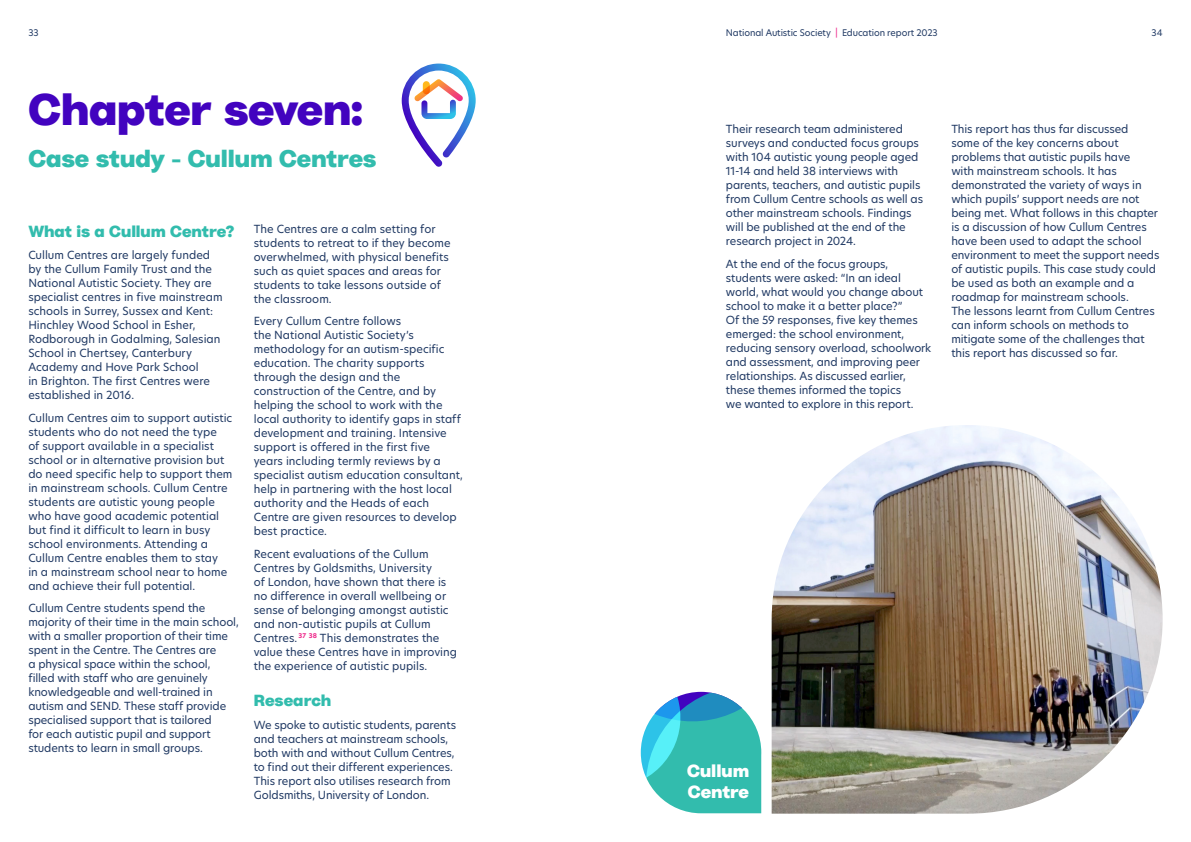
<style>
.page{position:relative;width:1191px;height:842px;background:#fff}
.page>*{position:absolute;margin:0;border:0;box-sizing:border-box;transform-origin:0 0}
.t1{font:900 44px "Radial";letter-spacing:-.01em;color:#4203bf}
.t2{font:900 24px "Radial";letter-spacing:-.01em;color:#32bcad}
.t3{font:900 17.5px/21px "Radial";letter-spacing:-.005em;color:#fff}
.t4{font:900 16px "Radial";letter-spacing:-.005em;color:#32bcad}
.t5{font:11px/14px "New Hero";letter-spacing:-.005em;color:#213a64}
.t6{font:9px "New Hero";letter-spacing:-.01em;color:#213a64}
.s1{color:#ed288a}
</style>
<div class="page">
<svg style="left:402px;top:64px;width:74px;height:103px"></svg>
<img style="left:771px;top:425px;width:391px;height:389px">
<svg style="left:641px;top:692px;width:120px;height:121px"></svg>
<p class="t6" style="left:28px;top:26px;width:12px">33</p>
<p class="t6" style="left:726px;top:26px;width:213px">National Autistic Society <span class="s1">|</span> Education report 2023</p>
<p class="t6" style="left:1151px;top:26px;width:13px">34</p>
<p class="t1" style="left:28px;top:76px;width:336px">Chapter seven:</p>
<p class="t2" style="left:28px;top:140px;width:349px">Case study - Cullum Centres</p>
<p class="t4" style="left:28px;top:219px;width:208px">What is a Cullum Centre?</p>
<p class="t5" style="left:28px;top:248px;width:196px">Cullum Centres are largely funded by the Cullum Family Trust and the<br>National Autistic Society. They are specialist centres in five mainstream schools in Surrey, Sussex and Kent:<br>Hinchley Wood School in Esher,<br>Rodborough in Godalming, Salesian<br>School in Chertsey, Canterbury<br>Academy and Hove Park School<br>in Brighton. The first Centres were established in 2016.</p>
<p class="t5" style="left:28px;top:411px;width:206px">Cullum Centres aim to support autistic students who do not need the type<br>of support available in a specialist school or in alternative provision but do need specific help to support them in mainstream schools. Cullum Centre students are autistic young people who have good academic potential but find it difficult to learn in busy school environments. Attending a Cullum Centre enables them to stay<br>in a mainstream school near to home and achieve their full potential.</p>
<p class="t5" style="left:28px;top:601px;width:212px">Cullum Centre students spend the majority of their time in the main school, with a smaller proportion of their time spent in the Centre. The Centres are<br>a physical space within the school, filled with staff who are genuinely knowledgeable and well-trained in autism and SEND. These staff provide specialised support that is tailored<br>for each autistic pupil and support students to learn in small groups.</p>
<p class="t5" style="left:254px;top:222px;width:198px">The Centres are a calm setting for students to retreat to if they become overwhelmed, with physical benefits such as quiet spaces and areas for students to take lessons outside of the classroom.</p>
<p class="t5" style="left:254px;top:314px;width:210px">Every Cullum Centre follows<br>the National Autistic Society’s methodology for an autism-specific education. The charity supports through the design and the construction of the Centre, and by helping the school to work with the local authority to identify gaps in staff development and training. Intensive support is offered in the first five<br>years including termly reviews by a specialist autism education consultant, help in partnering with the host local authority and the Heads of each Centre are given resources to develop best practice.</p>
<p class="t5" style="left:254px;top:547px;width:205px">Recent evaluations of the Cullum Centres by Goldsmiths, University<br>of London, have shown that there is no difference in overall wellbeing or sense of belonging amongst autistic and non-autistic pupils at Cullum Centres. <sup>37</sup> <sup>38</sup> This demonstrates the value these Centres have in improving the experience of autistic pupils.</p>
<p class="t4" style="left:254px;top:688px;width:79px">Research</p>
<p class="t5" style="left:254px;top:717px;width:204px">We spoke to autistic students, parents and teachers at mainstream schools, both with and without Cullum Centres, to find out their different experiences.<br>This report also utilises research from Goldsmiths, University of London.</p>
<p class="t5" style="left:726px;top:122px;width:199px">Their research team administered surveys and conducted focus groups with 104 autistic young people aged 11-14 and held 38 interviews with parents, teachers, and autistic pupils from Cullum Centre schools as well as other mainstream schools. Findings will be published at the end of the research project in 2024.</p>
<p class="t5" style="left:726px;top:257px;width:207px">At the end of the focus groups, students were asked: “In an ideal world, what would you change about school to make it a better place?”<br>Of the 59 responses, five key themes emerged: the school environment, reducing sensory overload, schoolwork and assessment, and improving peer relationships. As discussed earlier, these themes informed the topics<br>we wanted to explore in this report.</p>
<p class="t5" style="left:951px;top:122px;width:210px">This report has thus far discussed<br>some of the key concerns about problems that autistic pupils have<br>with mainstream schools. It has demonstrated the variety of ways in which pupils’ support needs are not being met. What follows in this chapter is a discussion of how Cullum Centres have been used to adapt the school environment to meet the support needs of autistic pupils. This case study could be used as both an example and a roadmap for mainstream schools.<br>The lessons learnt from Cullum Centres can inform schools on methods to mitigate some of the challenges that this report has discussed so far.</p>
<p class="t3" style="left:687px;top:759px;width:64px">Cullum<br>Centre</p>
</div>
